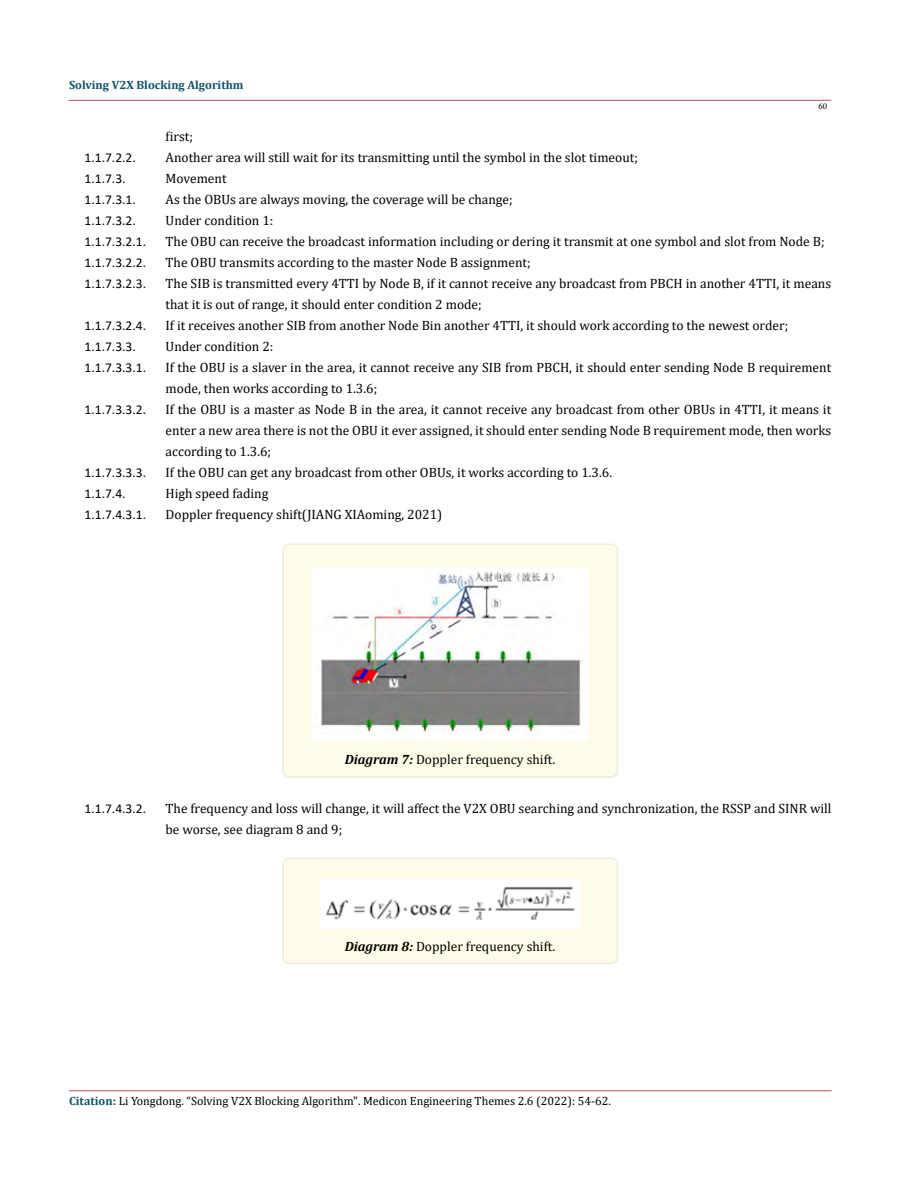
<style>
.page{position:relative;width:900px;height:1188px;background:#fff}
.page>*{position:absolute;margin:0;border:0;box-sizing:border-box;transform-origin:0 0}
.t1{font:13.5px/21px "Cambria";color:#000}
.t2{font:13.5px "Calibri";color:#000}
.t3{font:12px "Cambria";color:#000}
.t4{font:700 12px "Cambria";color:#0e536a}
.t5{font:9px "Minion Pro";color:#000}
.s1{font-weight:700;font-style:italic}
.s2{font-weight:700;color:#0e536a}
.s3{font-weight:700;color:#173e88}
</style>
<div class="page">
<hr style="left:69px;top:1091px;width:763px;height:1px;background:#c0504d">
<hr style="left:69px;top:100px;width:762px;height:1px;background:#c0504d">
<div style="left:283px;top:544px;width:334px;height:233px;background:#fffde9;border-radius:6px"></div>
<div style="left:282px;top:544px;width:336px;height:234px;border:2px solid #eeece1;border-radius:6px"></div>
<img style="left:311px;top:568px;width:278px;height:171px">
<div style="left:283px;top:858px;width:334px;height:105px;background:#fffde9;border-radius:6px"></div>
<div style="left:282px;top:857px;width:336px;height:107px;border:2px solid #eeece1;border-radius:6px"></div>
<img style="left:321px;top:880px;width:258px;height:49px">
<p class="t4" style="left:69px;top:77px;width:176px">Solving V2X Blocking Algorithm</p>
<p class="t1" style="left:166px;top:126px;width:29px">first;</p>
<p class="t5" style="left:818px;top:100px;width:10px">60</p>
<p class="t2" style="left:85px;top:148px;width:53px">1.1.7.2.2.</p>
<p class="t1" style="left:166px;top:147px;width:474px">Another area will still wait for its transmitting until the symbol in the slot timeout;</p>
<p class="t2" style="left:85px;top:169px;width:42px">1.1.7.3.</p>
<p class="t1" style="left:166px;top:168px;width:63px">Movement</p>
<p class="t2" style="left:85px;top:190px;width:53px">1.1.7.3.1.</p>
<p class="t1" style="left:166px;top:189px;width:349px">As the OBUs are always moving, the coverage will be change;</p>
<p class="t2" style="left:85px;top:211px;width:53px">1.1.7.3.2.</p>
<p class="t1" style="left:166px;top:210px;width:109px">Under condition 1:</p>
<p class="t2" style="left:85px;top:232px;width:63px">1.1.7.3.2.1.</p>
<p class="t1" style="left:166px;top:231px;width:661px">The OBU can receive the broadcast information including or dering it transmit at one symbol and slot from Node B;</p>
<p class="t2" style="left:85px;top:253px;width:63px">1.1.7.3.2.2.</p>
<p class="t1" style="left:166px;top:252px;width:367px">The OBU transmits according to the master Node B assignment;</p>
<p class="t2" style="left:85px;top:274px;width:63px">1.1.7.3.2.3.</p>
<p class="t1" style="left:166px;top:273px;width:667px">The SIB is transmitted every 4TTI by Node B, if it cannot receive any broadcast from PBCH in another 4TTI, it means that it is out of range, it should enter condition 2 mode;</p>
<p class="t2" style="left:85px;top:316px;width:63px">1.1.7.3.2.4.</p>
<p class="t1" style="left:166px;top:315px;width:624px">If it receives another SIB from another Node Bin another 4TTI, it should work according to the newest order;</p>
<p class="t2" style="left:85px;top:337px;width:53px">1.1.7.3.3.</p>
<p class="t1" style="left:166px;top:336px;width:109px">Under condition 2:</p>
<p class="t2" style="left:85px;top:358px;width:63px">1.1.7.3.3.1.</p>
<p class="t1" style="left:166px;top:357px;width:667px">If the OBU is a slaver in the area, it cannot receive any SIB from PBCH, it should enter sending Node B requirement mode, then works according to 1.3.6;</p>
<p class="t2" style="left:85px;top:400px;width:63px">1.1.7.3.3.2.</p>
<p class="t1" style="left:166px;top:399px;width:667px;text-align:justify">If the OBU is a master as Node B in the area, it cannot receive any broadcast from other OBUs in 4TTI, it means it enter a new area there is not the OBU it ever assigned, it should enter sending Node B requirement mode, then works according to 1.3.6;</p>
<p class="t2" style="left:85px;top:463px;width:63px">1.1.7.3.3.3.</p>
<p class="t1" style="left:166px;top:462px;width:448px">If the OBU can get any broadcast from other OBUs, it works according to 1.3.6.</p>
<p class="t2" style="left:85px;top:484px;width:42px">1.1.7.4.</p>
<p class="t1" style="left:166px;top:483px;width:104px">High speed fading</p>
<p class="t2" style="left:85px;top:505px;width:63px">1.1.7.4.3.1.</p>
<p class="t1" style="left:166px;top:504px;width:278px">Doppler frequency shift(JIANG XIAoming, 2021)</p>
<p class="t1" style="left:345px;top:749px;width:212px"><span class="s1">Diagram 7:</span> Doppler frequency shift.</p>
<p class="t2" style="left:85px;top:799px;width:63px">1.1.7.4.3.2.</p>
<p class="t1" style="left:166px;top:798px;width:667px">The frequency and loss will change, it will affect the V2X OBU searching and synchronization, the RSSP and SINR will be worse, see diagram 8 and 9;</p>
<p class="t1" style="left:345px;top:935px;width:212px"><span class="s1">Diagram 8:</span> Doppler frequency shift.</p>
<p class="t3" style="left:69px;top:1094px;width:543px"><span class="s2">Citation</span><span class="s3">:</span> Li Yongdong. “Solving V2X Blocking Algorithm". Medicon Engineering Themes 2.6 (2022): 54-62.</p>
</div>
